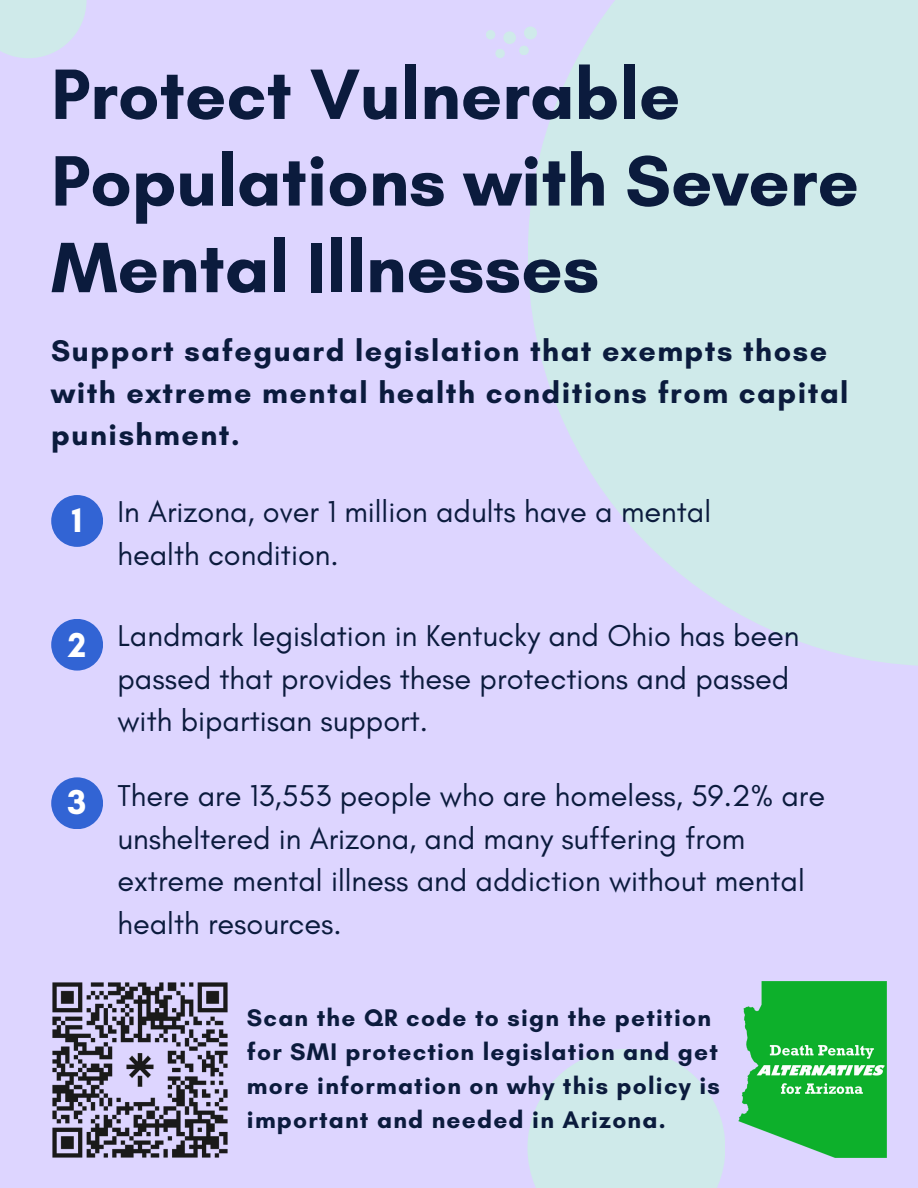
<style>
.page{position:relative;width:918px;height:1188px;background:#ddd5ff}
.page>*{position:absolute;margin:0;border:0;box-sizing:border-box;transform-origin:0 0}
.t1{font:700 72.6px/86.7px "Glacial Indifference";color:#0b1b3d}
.t2{font:700 35.25px "Glacial Indifference";color:#fff}
.t3{font:30.75px/42.8px "Glacial Indifference";color:#0b1b3d}
.t4{font:700 30.45px/41.7px "Glacial Indifference";letter-spacing:.05em;color:#0b1b3d}
.t5{font:700 24.45px/33.8px "Glacial Indifference";letter-spacing:.05em;color:#0b1b3d}
</style>
<div class="page">
<svg style="left:527px;top:0;width:391px;height:666px;fill:#cfeaea"></svg>
<div style="left:0;top:0;width:87px;height:58px;background:#cfeaea"></div>
<svg style="left:527px;top:1049px;width:198px;height:139px"></svg>
<div style="left:503px;top:31px;width:13px;height:13px;background:#cfeaea;border-radius:50%"></div>
<div style="left:495px;top:49px;width:10px;height:9px;background:#cfeaea;border-radius:50%"></div>
<div style="left:486px;top:30px;width:9px;height:9px;background:#cfeaea;border-radius:50%"></div>
<div style="left:519px;top:46px;width:10px;height:9px;background:#cfeaea;border-radius:50%"></div>
<div style="left:524px;top:26px;width:13px;height:13px;background:#cfeaea;border-radius:50%"></div>
<div style="left:51px;top:495px;width:52px;height:52px;background:#3264d4;border-radius:50%"></div>
<div style="left:51px;top:619px;width:52px;height:52px;background:#3264d4;border-radius:50%"></div>
<div style="left:51px;top:777px;width:52px;height:52px;background:#3264d4;border-radius:50%"></div>
<img style="left:738px;top:981px;width:149px;height:177px">
<img style="left:52px;top:982px;width:176px;height:176px">
<h1 class="t1" style="left:51px;top:50px;width:809px">Protect Vulnerable<br>Populations with Severe<br>Mental Illnesses</h1>
<p class="t4" style="left:51px;top:330px;width:799px">Support safeguard legislation that exempts those with extreme mental health conditions from capital punishment.</p>
<p class="t2" style="left:72px;top:499px;width:12px">1</p>
<p class="t2" style="left:68px;top:623px;width:20px">2</p>
<p class="t2" style="left:68px;top:781px;width:20px">3</p>
<p class="t3" style="left:117px;top:490px;width:595px">In Arizona, over 1 million adults have a mental health condition.</p>
<p class="t3" style="left:117px;top:614px;width:684px">Landmark legislation in Kentucky and Ohio has been passed that provides these protections and passed with bipartisan support.</p>
<p class="t3" style="left:117px;top:774px;width:709px">There are 13,553 people who are homeless, 59.2% are unsheltered in Arizona, and many suffering from extreme mental illness and addiction without mental health resources.</p>
<p class="t5" style="left:247px;top:1001px;width:474px">Scan the QR code to sign the petition for SMI protection legislation and get more information on why this policy is important and needed in Arizona.</p>
</div>
